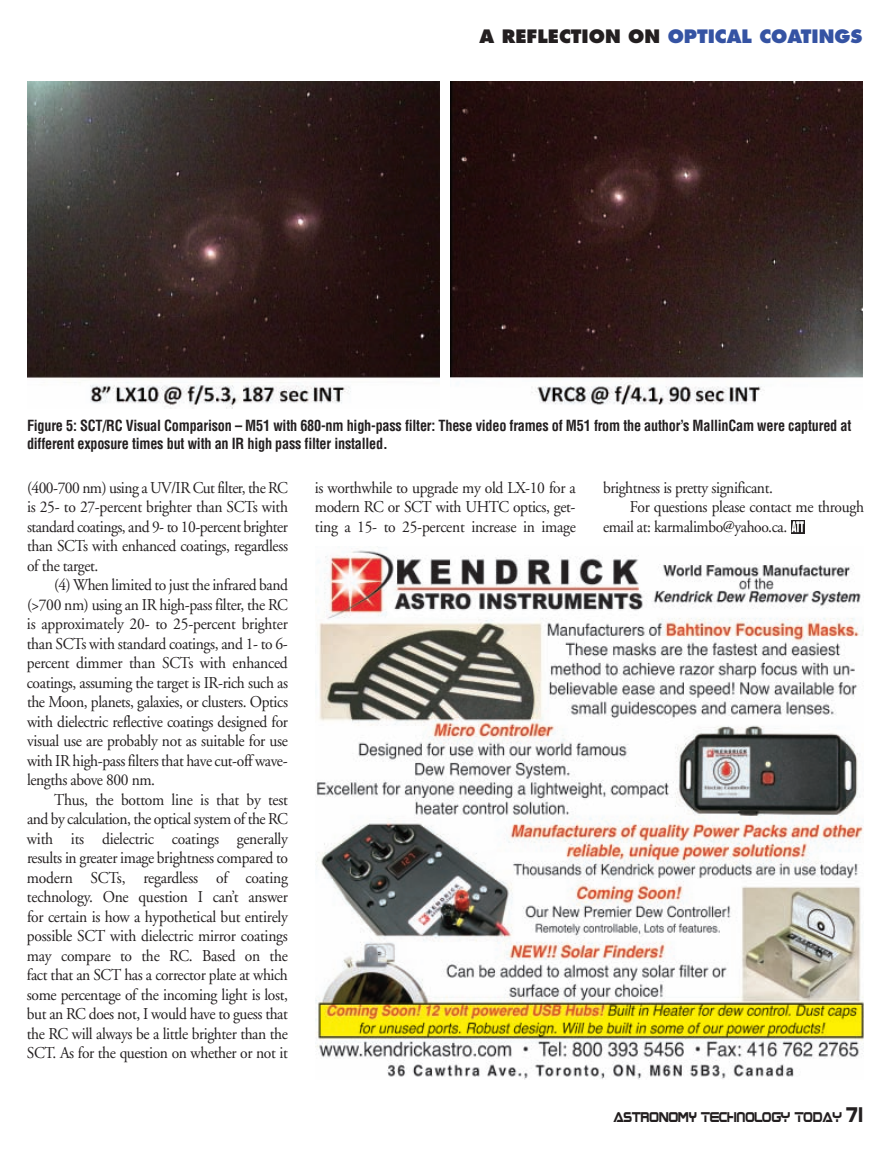
<style>
.page{position:relative;width:891px;height:1161px;background:#fff}
.page>*{position:absolute;margin:0;border:0;box-sizing:border-box;transform-origin:0 0}
.t1{font:800 18px "Futura";color:#3553a3}
.t2{font:16.5px/19.5px "Adobe Garamond";letter-spacing:-.025em;color:#231f20;text-align:justify;scale:.94 1}
.t3{font:700 condensed 15px/18px "Helvetica";letter-spacing:-.015em;color:#231f20;scale:.95 1}
.t4{font:11.4px "Boom Box";color:#231f20;scale:.9 1}
.s1{color:#231f20}
.s2{font-size:17.1px}
</style>
<div class="page">
<img style="left:28px;top:81px;width:412px;height:328px">
<img style="left:450px;top:81px;width:412px;height:324px">
<svg style="left:791px;top:520px;width:14px;height:13px"></svg>
<svg style="left:792px;top:521px;width:12px;height:11px"></svg>
<img style="left:315px;top:550px;width:549px;height:530px">
<p class="t1" style="left:479px;top:28px;width:385px"><span class="s1">A REFLECTION ON</span> OPTICAL COATINGS</p>
<p class="t3" style="left:27px;top:417px;width:869px">Figure 5: SCT/RC Visual Comparison – M51 with 680-nm high-pass filter: These video frames of M51 from the author’s MallinCam were captured at different exposure times but with an IR high pass filter installed.</p>
<p class="t2" style="left:27px;top:479px;width:279px">(400-700 nm) using a UV/IR Cut filter, the RC is 25- to 27-percent brighter than SCTs with standard coatings, and 9- to 10-percent brighter than SCTs with enhanced coatings, regardless of the target.</p>
<p class="t2" style="left:27px;top:577px;width:279px;text-indent:27px">(4) When limited to just the infrared band (&gt;700 nm) using an IR high-pass filter, the RC is approximately 20- to 25-percent brighter than SCTs with standard coatings, and 1- to 6- percent dimmer than SCTs with enhanced coatings, assuming the target is IR-rich such as the Moon, planets, galaxies, or clusters. Optics with dielectric reflective coatings designed for visual use are probably not as suitable for use with IR high-pass filters that have cut-off wave&shy;lengths above 800 nm.</p>
<p class="t2" style="left:27px;top:791px;width:279px;text-indent:27px">Thus, the bottom line is that by test and by calculation, the optical system of the RC with its dielectric coatings generally results in greater image brightness compared to modern SCTs, regardless of coating technology. One question I can’t answer for certain is how a hypothetical but entirely possible SCT with dielectric mirror coatings may compare to the RC. Based on the fact that an SCT has a corrector plate at which some percentage of the incoming light is lost, but an RC does not, I would have to guess that the RC will always be a little brighter than the SCT. As for the question on whether or not it</p>
<p class="t2" style="left:315px;top:479px;width:279px">is worthwhile to upgrade my old LX-10 for a modern RC or SCT with UHTC optics, get&shy;ting a 15- to 25-percent increase in image</p>
<p class="t2" style="left:603px;top:479px;width:182px">brightness is pretty significant.</p>
<p class="t2" style="left:630px;top:499px;width:251px">For questions please contact me through</p>
<p class="t2" style="left:603px;top:518px;width:198px">email at: karmalimbo@yahoo.ca.</p>
<p class="t4" style="left:613px;top:1112px;width:278px">ASTRONOMY TECHNOLOGY TODAY <span class="s2">71</span></p>
</div>
